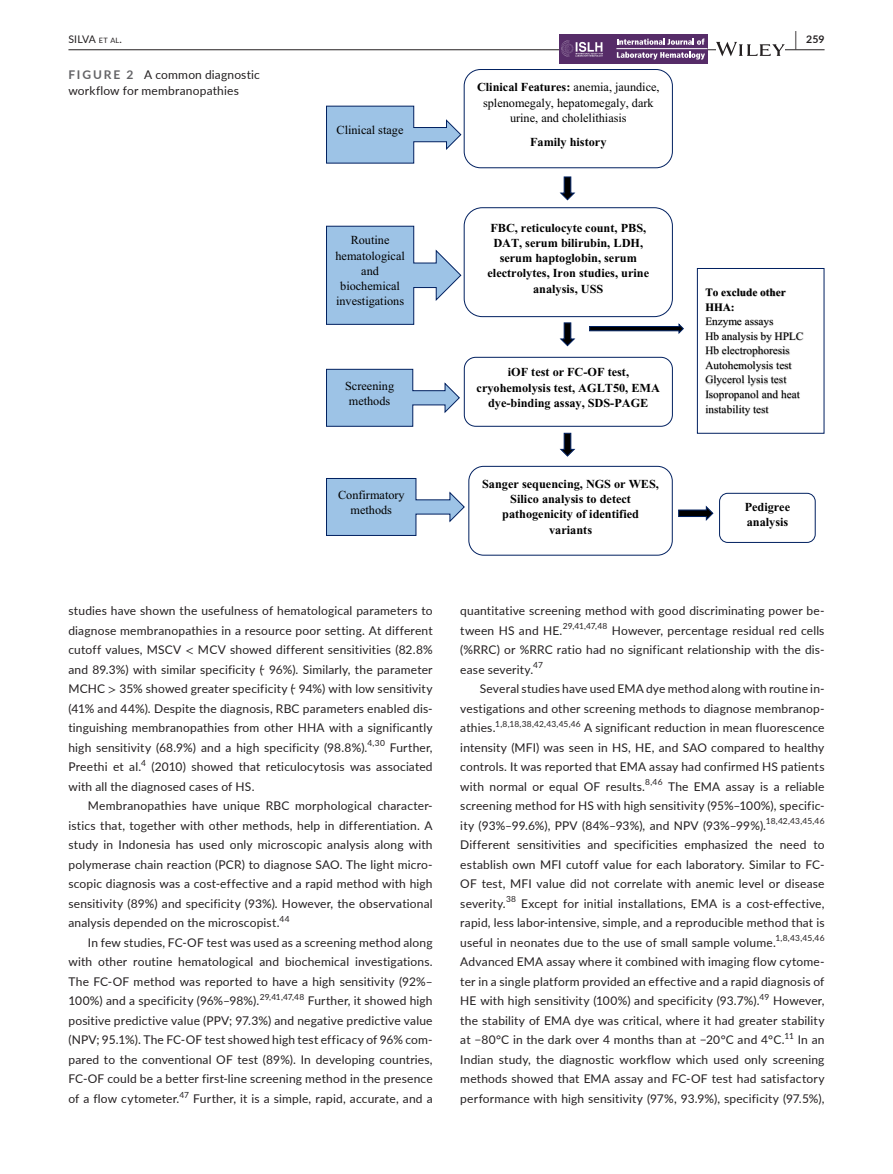
<style>
.page{position:relative;width:893px;height:1174px;background:#fff}
.page>*{position:absolute;margin:0;border:0;box-sizing:border-box;transform-origin:0 0}
.t1{font:700 12.3px/15.3px "Times New Roman";color:#000;text-align:center}
.t2{font:12.3px/15.3px "Times New Roman";color:#000;text-align:center}
.t3{font:12px/19.5px "Lato";letter-spacing:.015em;color:#231f20;text-align:justify}
.t4{font:11.25px/14.5px "Times New Roman";color:#000}
.t5{font:700 11.25px/14.5px "Times New Roman";color:#000}
.t6{font:10.5px "Lato";letter-spacing:-.01em;color:#231f20}
.t7{font:700 10.5px "Lato";color:#231f20}
.t8{font:8.4px "Lato";letter-spacing:.025em;color:#231f20}
.s1{font-size:7.35px}
.s2{font-size:19.5px}
.s3{font-weight:700;color:#636366}
.s4{font-weight:700}
.s5{font-family:"STIX"}
</style>
<div class="page">
<hr style="left:68px;top:49px;width:756px;height:1px;background:#231f20">
<div style="left:559px;top:34px;width:149px;height:30px;background:#562c68"></div>
<img style="left:561px;top:41px;width:42px;height:16px">
<svg style="left:617px;top:39px;width:87px;height:6px"></svg>
<svg style="left:617px;top:52px;width:88px;height:8px"></svg>
<hr style="left:616px;top:48px;width:92px;height:1px;background:#fff">
<svg style="left:716px;top:42px;width:69px;height:14px"></svg>
<img style="left:705px;top:288px;width:99px;height:129px">
<div style="left:464px;top:69px;width:209px;height:99px;border:1px solid #002060;border-radius:16px"></div>
<div style="left:464px;top:207px;width:209px;height:110px;border:1px solid #002060;border-radius:18px"></div>
<div style="left:464px;top:357px;width:209px;height:70px;border:1px solid #002060;border-radius:11px"></div>
<div style="left:468px;top:466px;width:205px;height:89px;border:1px solid #002060;border-radius:15px"></div>
<svg style="left:559px;top:176px;width:17px;height:25px"></svg>
<svg style="left:560px;top:432px;width:15px;height:25px"></svg>
<svg style="left:559px;top:322px;width:17px;height:25px"></svg>
<svg style="left:326px;top:225px;width:136px;height:100px"></svg>
<svg style="left:326px;top:368px;width:134px;height:59px"></svg>
<svg style="left:326px;top:478px;width:139px;height:58px"></svg>
<svg style="left:326px;top:105px;width:136px;height:59px"></svg>
<div style="left:697px;top:268px;width:127px;height:166px;border:1px solid #002060"></div>
<svg style="left:589px;top:323px;width:95px;height:11px"></svg>
<svg style="left:678px;top:505px;width:36px;height:16px"></svg>
<div style="left:719px;top:493px;width:97px;height:50px;border:1px solid #002060;border-radius:8px"></div>
<p class="t6" style="left:68px;top:31px;width:55px">SILVA <span class="s1">et al</span>.</p>
<p class="t7" style="left:795px;top:31px;width:31px"><span class="s2">|</span> 259</p>
<p class="t3" style="left:68px;top:66px;width:193px;line-height:16.5px"><span class="s3">FIGURE 2</span> A common diagnostic workflow for membranopathies</p>
<p class="t2" style="left:337px;top:122px;width:68px">Clinical stage</p>
<p class="t2" style="left:477px;top:79px;width:184px"><span class="s4">Clinical Features:</span> anemia, jaundice, splenomegaly, hepatomegaly, dark urine, and cholelithiasis</p>
<p class="t1" style="left:530px;top:134px;width:78px">Family history</p>
<p class="t2" style="left:335px;top:232px;width:71px">Routine hematological and biochemical investigations</p>
<p class="t2" style="left:345px;top:377px;width:50px;text-align:left">Screening methods</p>
<p class="t2" style="left:338px;top:487px;width:68px">Confirmatory methods</p>
<p class="t1" style="left:487px;top:220px;width:163px">FBC, reticulocyte count, PBS,<br>DAT, serum bilirubin, LDH, serum haptoglobin, serum electrolytes, Iron studies, urine analysis, USS</p>
<p class="t1" style="left:477px;top:365px;width:185px">iOF test or FC-OF test, cryohemolysis test, AGLT50, EMA dye-binding assay, SDS-PAGE</p>
<p class="t1" style="left:482px;top:476px;width:178px">Sanger sequencing, NGS or WES,<br>Silico analysis to detect pathogenicity of identified variants</p>
<p class="t5" style="left:705px;top:285px;width:82px">To exclude other<br>HHA:</p>
<p class="t4" style="left:705px;top:314px;width:99px">Enzyme assays<br>Hb analysis by HPLC<br>Hb electrophoresis<br>Autohemolysis test<br>Glycerol lysis test<br>Isopropanol and heat instability test</p>
<p class="t1" style="left:745px;top:500px;width:47px;text-align:left">Pedigree analysis</p>
<p class="t3" style="left:68px;top:600px;width:366px">studies have shown the usefulness of hematological parameters to diagnose membranopathies in a resource poor setting. At different cutoff values, MSCV <span class="s5">&lt;</span> MCV showed different sensitivities (82.8% and 89.3%) with similar specificity ( ̴96%). Similarly, the parameter MCHC <span class="s5">&gt;</span> 35% showed greater specificity ( ̴94%) with low sensitivity (41% and 44%). Despite the diagnosis, RBC parameters enabled dis&shy;tinguishing membranopathies from other HHA with a significantly high sensitivity (68.9%) and a high specificity (98.8%).</p>
<p class="t8" style="left:368px;top:737px;width:19px">4,30</p>
<p class="t3" style="left:390px;top:737px;width:44px">Further,</p>
<p class="t3" style="left:68px;top:756px;width:74px">Preethi et al.</p>
<p class="t8" style="left:141px;top:757px;width:6px">4</p>
<p class="t3" style="left:68px;top:756px;width:366px;text-indent:83px">(2010) showed that reticulocytosis was associated with all the diagnosed cases of HS.</p>
<p class="t3" style="left:68px;top:795px;width:366px;text-indent:19px">Membranopathies have unique RBC morphological character&shy;istics that, together with other methods, help in differentiation. A study in Indonesia has used only microscopic analysis along with polymerase chain reaction (PCR) to diagnose SAO. The light micro&shy;scopic diagnosis was a cost-effective and a rapid method with high sensitivity (89%) and specificity (93%). However, the observational analysis depended on the microscopist.<sup>44</sup></p>
<p class="t3" style="left:68px;top:932px;width:366px;text-indent:20px">In few studies, FC-OF test was used as a screening method along with other routine hematological and biochemical investigations.<br>The FC-OF method was reported to have a high sensitivity (92%– 100%) and a specificity (96%–98%).<sup>29,41,47,48</sup> Further, it showed high positive predictive value (PPV; 97.3%) and negative predictive value (NPV; 95.1%). The FC-OF test showed high test efficacy of 96% com&shy;pared to the conventional OF test (89%). In developing countries, FC-OF could be a better first-line screening method in the presence of a flow cytometer.<sup>47</sup> Further, it is a simple, rapid, accurate, and a</p>
<p class="t3" style="left:460px;top:600px;width:366px">quantitative screening method with good discriminating power be&shy;tween HS and HE.</p>
<p class="t8" style="left:563px;top:620px;width:46px">29,41,47,48</p>
<p class="t3" style="left:460px;top:620px;width:366px;text-indent:151px">However, percentage residual red cells (%RRC) or %RRC ratio had no significant relationship with the dis&shy;ease severity.</p>
<p class="t8" style="left:533px;top:659px;width:11px">47</p>
<p class="t3" style="left:460px;top:678px;width:366px;text-indent:20px">Several studies have used EMA dye method along with routine in&shy;vestigations and other screening methods to diagnose membranop&shy;athies.</p>
<p class="t8" style="left:495px;top:718px;width:87px">1,8,18,38,42,43,45,46</p>
<p class="t3" style="left:460px;top:717px;width:366px;text-indent:124px">A significant reduction in mean fluorescence intensity (MFI) was seen in HS, HE, and SAO compared to healthy controls. It was reported that EMA assay had confirmed HS patients with normal or equal OF results.</p>
<p class="t8" style="left:645px;top:776px;width:19px">8,46</p>
<p class="t3" style="left:460px;top:776px;width:366px;text-indent:208px">The EMA assay is a reliable screening method for HS with high sensitivity (95%–100%), specific&shy;ity (93%–99.6%), PPV (84%–93%), and NPV (93%–99%).</p>
<p class="t8" style="left:766px;top:815px;width:60px">18,42,43,45,46</p>
<p class="t3" style="left:460px;top:834px;width:366px">Different sensitivities and specificities emphasized the need to establish own MFI cutoff value for each laboratory. Similar to FC-OF test, MFI value did not correlate with anemic level or disease severity.</p>
<p class="t8" style="left:506px;top:893px;width:12px">38</p>
<p class="t3" style="left:460px;top:893px;width:366px;text-indent:61px">Except for initial installations, EMA is a cost-effective, rapid, less labor-intensive, simple, and a reproducible method that is useful in neonates due to the use of small sample volume.</p>
<p class="t8" style="left:775px;top:932px;width:50px">1,8,43,45,46</p>
<p class="t3" style="left:460px;top:951px;width:366px">Advanced EMA assay where it combined with imaging flow cytome&shy;ter in a single platform provided an effective and a rapid diagnosis of HE with high sensitivity (100%) and specificity (93.7%).<sup>49</sup> However, the stability of EMA dye was critical, where it had greater stability at −80°C in the dark over 4 months than at −20°C and 4°C.<sup>11</sup> In an Indian study, the diagnostic workflow which used only screening methods showed that EMA assay and FC-OF test had satisfactory performance with high sensitivity (97%, 93.9%), specificity (97.5%),</p>
</div>
